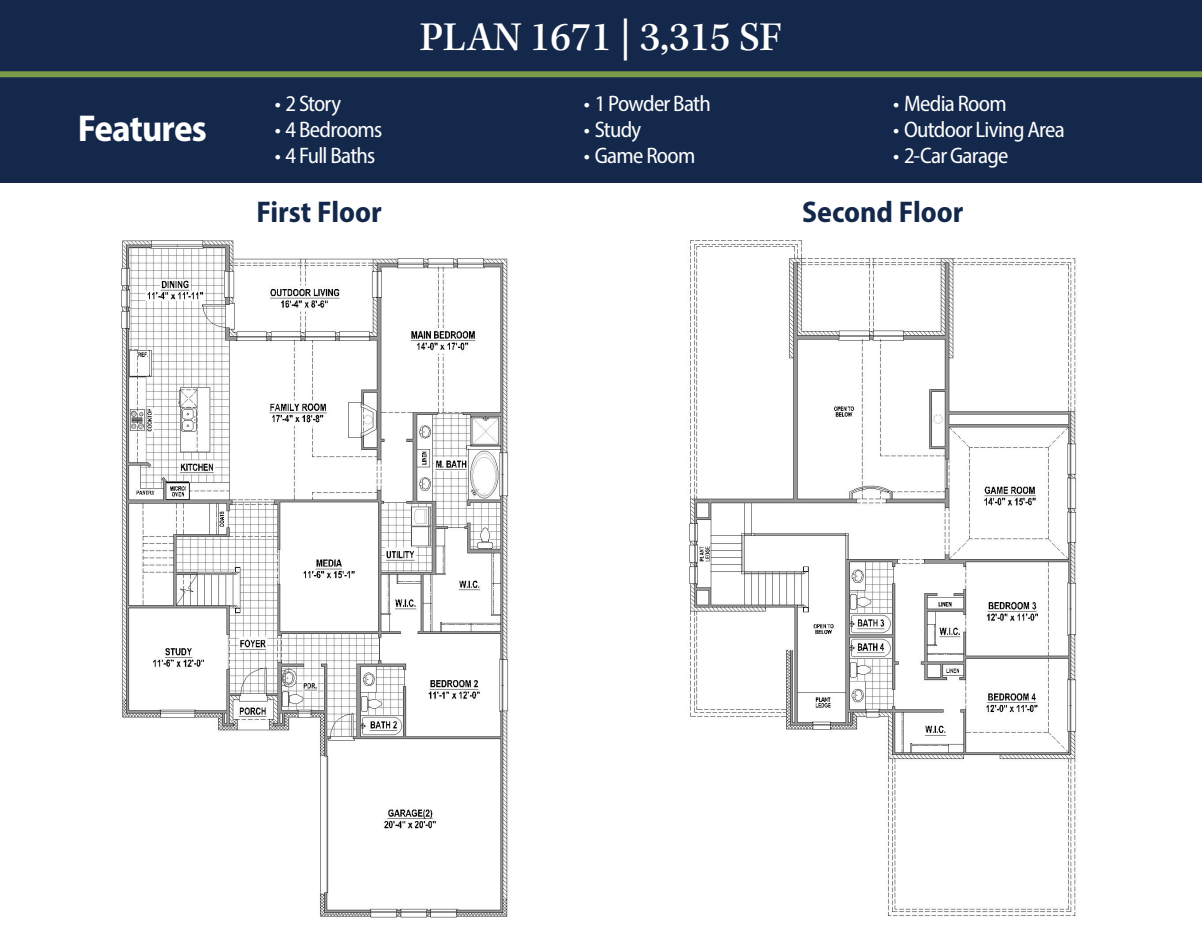
<style>
.page{position:relative;width:1202px;height:932px;background:#fff}
.page>*{position:absolute;margin:0;border:0;box-sizing:border-box;transform-origin:0 0}
.t1{font:500 42px "Kepler Std";color:#fff}
.t2{font:700 semi-condensed 37.5px "Myriad Pro";letter-spacing:-.025em;color:#fff}
.t3{font:700 semi-condensed 30px "Myriad Pro";color:#13284b}
.t4{font:semi-condensed 22.5px "Myriad Pro";letter-spacing:-.03em;color:#fff}
</style>
<div class="page">
<div style="left:0;top:0;width:1202px;height:182px;background:#13284b"></div>
<div style="left:0;top:71px;width:1202px;height:6px;background:#7a9c49"></div>
<img style="left:121px;top:240px;width:388px;height:677px">
<img style="left:689px;top:240px;width:388px;height:677px">
<p class="t2" style="left:78px;top:104px;width:131px">Features</p>
<p class="t4" style="left:275px;top:89px;width:68px">• 2 Story</p>
<p class="t4" style="left:275px;top:116px;width:109px">• 4 Bedrooms</p>
<p class="t4" style="left:275px;top:142px;width:102px">• 4 Full Baths</p>
<p class="t3" style="left:256px;top:193px;width:127px">First Floor</p>
<p class="t1" style="left:420px;top:13px;width:364px">PLAN 1671 | 3,315 SF</p>
<p class="t4" style="left:584px;top:89px;width:128px">• 1 Powder Bath</p>
<p class="t4" style="left:584px;top:116px;width:59px">• Study</p>
<p class="t4" style="left:584px;top:142px;width:113px">• Game Room</p>
<p class="t4" style="left:893px;top:89px;width:115px">• Media Room</p>
<p class="t4" style="left:893px;top:116px;width:173px">• Outdoor Living Area</p>
<p class="t4" style="left:893px;top:142px;width:117px">• 2-Car Garage</p>
<p class="t3" style="left:802px;top:193px;width:163px">Second Floor</p>
</div>
